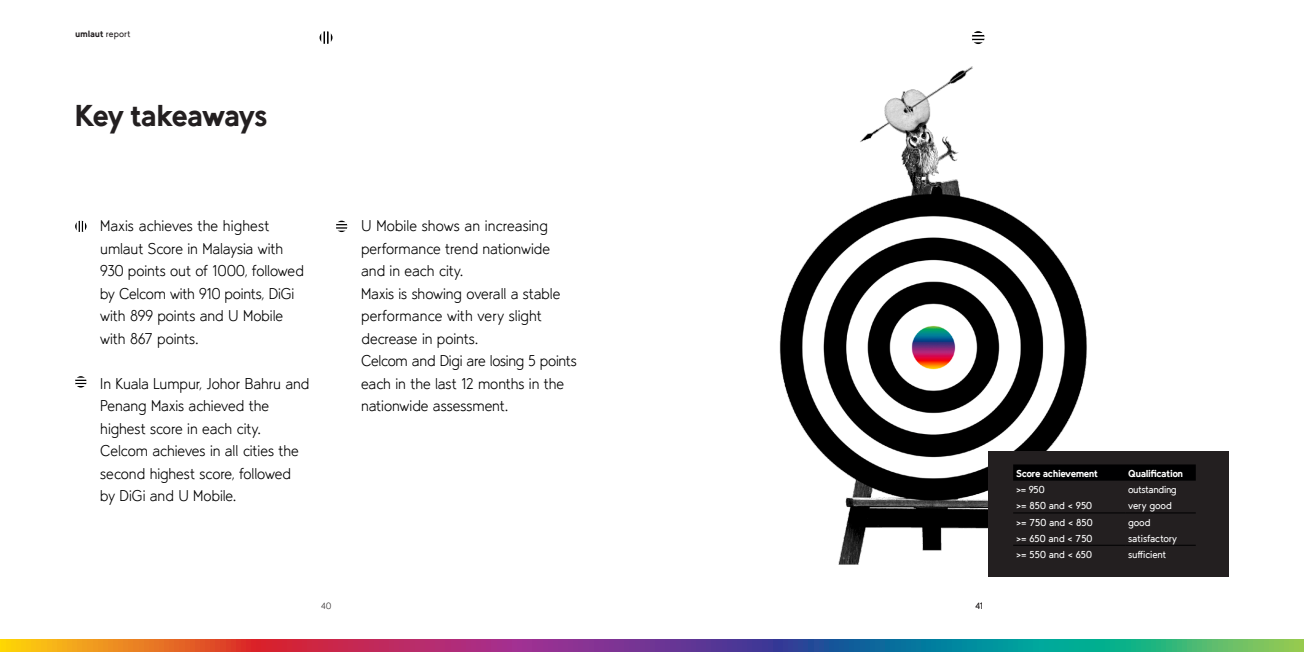
<style>
.page{position:relative;width:1304px;height:652px;background:#fff}
.page>*{position:absolute;margin:0;border:0;box-sizing:border-box;transform-origin:0 0}
.Headline___M{font:900 30px "Umlaut Tilde";letter-spacing:-.06em;color:#231f20}
.Text___L_Raster{font:300 15.5px/22.5px "Tilde";letter-spacing:-.005em;color:#000001}
.t1{font:10px "Tilde";letter-spacing:-.025em;color:#fff}
.t2{font:10px "Tilde";color:#fff}
.t3{font:900 10px "Tilde";letter-spacing:-.05em;color:#fff}
.t4{font:900 9px "Tilde";letter-spacing:-.03em;color:#231f20}
.t5{font:300 9px "Tilde";color:#231f20}
.s1{font-weight:400}
</style>
<div class="page">
<svg style="left:0;top:639px;width:1304px;height:13px;background:#79686e"></svg>
<svg style="left:75px;top:221px;width:12px;height:11px"></svg>
<svg style="left:75px;top:376px;width:12px;height:12px"></svg>
<svg style="left:336px;top:221px;width:11px;height:11px"></svg>
<img style="left:779px;top:67px;width:308px;height:498px">
<div style="left:988px;top:451px;width:241px;height:125px;background:#231f20"></div>
<svg style="left:1013px;top:464px;width:183px;height:17px;background:#010102"></svg>
<hr style="left:1013px;top:513px;width:112px;height:1px;background:#000001">
<hr style="left:1125px;top:513px;width:71px;height:1px;background:#000001">
<hr style="left:1013px;top:545px;width:112px;height:1px;background:#000001">
<hr style="left:1125px;top:545px;width:71px;height:1px;background:#000001">
<svg style="left:320px;top:31px;width:13px;height:13px"></svg>
<svg style="left:972px;top:31px;width:13px;height:13px"></svg>
<p class="t4" style="left:75px;top:29px;width:57px">umlaut <span class="s1">report</span></p>
<p class="Headline___M" style="left:75px;top:97px;width:194px">Key takeaways</p>
<p class="Text___L_Raster" style="left:100px;top:215px;width:205px">Maxis achieves the highest umlaut Score in Malaysia with<br>930 points out of 1000, followed by Celcom with 910 points, DiGi with 899 points and U Mobile with 867 points.</p>
<p class="Text___L_Raster" style="left:100px;top:372px;width:211px">In Kuala Lumpur, Johor Bahru and<br>Penang Maxis achieved the highest score in each city.<br>Celcom achieves in all cities the second highest score, followed by DiGi and U Mobile.</p>
<p class="Text___L_Raster" style="left:361px;top:215px;width:217px">U Mobile shows an increasing performance trend nationwide and in each city.<br>Maxis is showing overall a stable performance with very slight decrease in points.<br>Celcom and Digi are losing 5 points each in the last 12 months in the nationwide assessment.</p>
<p class="t5" style="left:321px;top:601px;width:12px">40</p>
<p class="t5" style="left:975px;top:601px;width:10px">41</p>
<p class="t3" style="left:1016px;top:467px;width:84px">Score achievement</p>
<p class="t3" style="left:1128px;top:467px;width:57px">Qualification</p>
<p class="t1" style="left:1016px;top:484px;width:30px">&gt;= 950</p>
<p class="t1" style="left:1128px;top:484px;width:50px">outstanding</p>
<p class="t2" style="left:1016px;top:500px;width:78px">&gt;= 850 and &lt; 950</p>
<p class="t1" style="left:1128px;top:500px;width:45px">very good</p>
<p class="t2" style="left:1016px;top:516px;width:78px">&gt;= 750 and &lt; 850</p>
<p class="t1" style="left:1128px;top:516px;width:24px">good</p>
<p class="t2" style="left:1016px;top:532px;width:78px">&gt;= 650 and &lt; 750</p>
<p class="t1" style="left:1128px;top:532px;width:50px">satisfactory</p>
<p class="t2" style="left:1016px;top:548px;width:78px">&gt;= 550 and &lt; 650</p>
<p class="t1" style="left:1128px;top:548px;width:40px">sufficient</p>
</div>
